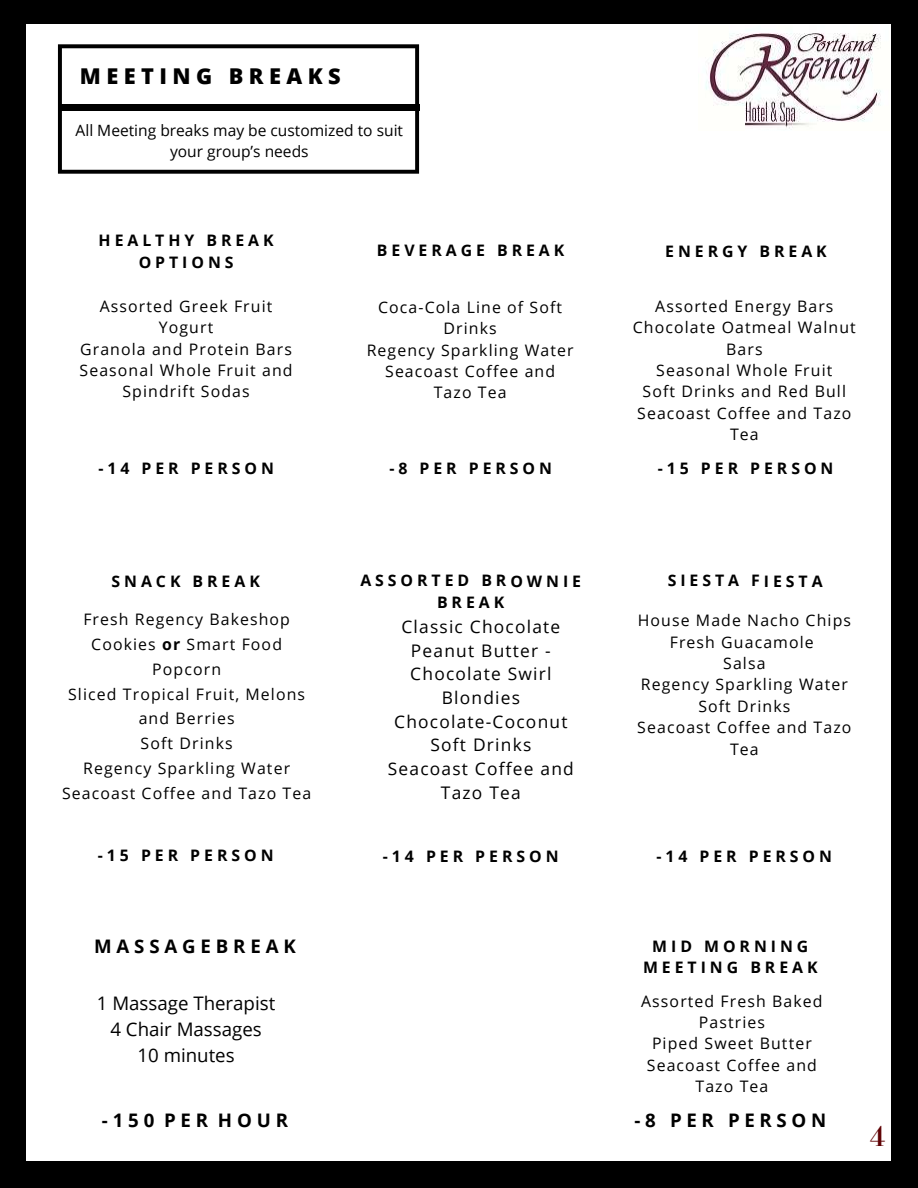
<style>
.page{position:relative;width:918px;height:1188px;background:#000}
.page>*{position:absolute;margin:0;border:0;box-sizing:border-box;transform-origin:0 0}
.t1{font:28.05px "Vidaloka";color:#5e0003}
.t2{font:800 21.75px "Open Sans";letter-spacing:.25em;color:#000}
.t3{font:18.75px/25.8px "Open Sans";color:#000;text-align:center}
.t4{font:700 18.75px "Open Sans";letter-spacing:.26em;color:#000}
.t5{font:17.4px/23.7px "Open Sans";letter-spacing:.07em;color:#000;text-align:center}
.t6{font:15.9px/21.3px "Open Sans";letter-spacing:.07em;color:#000;text-align:center}
.t7{font:700 15.9px/21.3px "Open Sans";letter-spacing:.25em;color:#000;text-align:center}
.t8{font:15.6px/21.3px "Open Sans";color:#000;text-align:center}
.s1{font-weight:700}
</style>
<div class="page">
<div style="left:27px;top:24px;width:864px;height:1137px;background:#fff"></div>
<svg style="left:58px;top:44px;width:361px;height:130px"></svg>
<div style="left:58px;top:105px;width:362px;height:5px;background:#000"></div>
<img style="left:705px;top:33px;width:176px;height:96px">
<h2 class="t2" style="left:80px;top:61px;width:262px">MEETING BREAKS</h2>
<p class="t8" style="left:76px;top:119px;width:329px">All Meeting breaks may be customized to suit your group’s needs</p>
<p class="t7" style="left:99px;top:230px;width:177px">HEALTHY BREAK<br>OPTIONS</p>
<p class="t6" style="left:80px;top:295px;width:214px">Assorted Greek Fruit<br>Yogurt<br>Granola and Protein Bars<br>Seasonal Whole Fruit and<br>Spindrift Sodas</p>
<p class="t7" style="left:98px;top:457px;width:177px">-14 PER PERSON</p>
<p class="t7" style="left:377px;top:240px;width:189px">BEVERAGE BREAK</p>
<p class="t6" style="left:367px;top:296px;width:208px">Coca-Cola Line of Soft<br>Drinks<br>Regency Sparkling Water<br>Seacoast Coffee and<br>Tazo Tea</p>
<p class="t7" style="left:389px;top:457px;width:164px">-8 PER PERSON</p>
<p class="t7" style="left:665px;top:240px;width:163px">ENERGY BREAK</p>
<p class="t6" style="left:633px;top:295px;width:225px">Assorted Energy Bars<br>Chocolate Oatmeal Walnut<br>Bars<br>Seasonal Whole Fruit<br>Soft Drinks and Red Bull<br>Seacoast Coffee and Tazo<br>Tea</p>
<p class="t7" style="left:658px;top:458px;width:177px">-15 PER PERSON</p>
<p class="t7" style="left:112px;top:570px;width:150px">SNACK BREAK</p>
<p class="t6" style="left:62px;top:607px;width:251px;line-height:24.8px">Fresh Regency Bakeshop<br>Cookies <span class="s1">or</span> Smart Food<br>Popcorn<br>Sliced Tropical Fruit, Melons and Berries<br>Soft Drinks<br>Regency Sparkling Water<br>Seacoast Coffee and Tazo Tea</p>
<p class="t7" style="left:360px;top:570px;width:222px">ASSORTED BROWNIE<br>BREAK</p>
<p class="t5" style="left:388px;top:615px;width:188px">Classic Chocolate<br>Peanut Butter -<br>Chocolate Swirl<br>Blondies<br>Chocolate-Coconut<br>Soft Drinks<br>Seacoast Coffee and<br>Tazo Tea</p>
<p class="t7" style="left:668px;top:570px;width:156px">SIESTA FIESTA</p>
<p class="t6" style="left:637px;top:610px;width:216px">House Made Nacho Chips<br>Fresh Guacamole<br>Salsa<br>Regency Sparkling Water<br>Soft Drinks<br>Seacoast Coffee and Tazo<br>Tea</p>
<p class="t7" style="left:98px;top:844px;width:177px">-15 PER PERSON</p>
<p class="t7" style="left:383px;top:845px;width:177px">-14 PER PERSON</p>
<p class="t7" style="left:656px;top:845px;width:177px">-14 PER PERSON</p>
<p class="t4" style="left:94px;top:933px;width:203px">MASSAGEBREAK</p>
<p class="t3" style="left:97px;top:990px;width:180px">1 Massage Therapist<br>4 Chair Massages<br>10 minutes</p>
<p class="t4" style="left:102px;top:1107px;width:188px">-150 PER HOUR</p>
<p class="t7" style="left:643px;top:935px;width:176px">MID MORNING<br>MEETING BREAK</p>
<p class="t6" style="left:641px;top:990px;width:183px">Assorted Fresh Baked<br>Pastries<br>Piped Sweet Butter<br>Seacoast Coffee and<br>Tazo Tea</p>
<p class="t4" style="left:634px;top:1107px;width:193px">-8 PER PERSON</p>
<h1 class="t1" style="left:870px;top:1119px;width:17px">4</h1>
</div>
